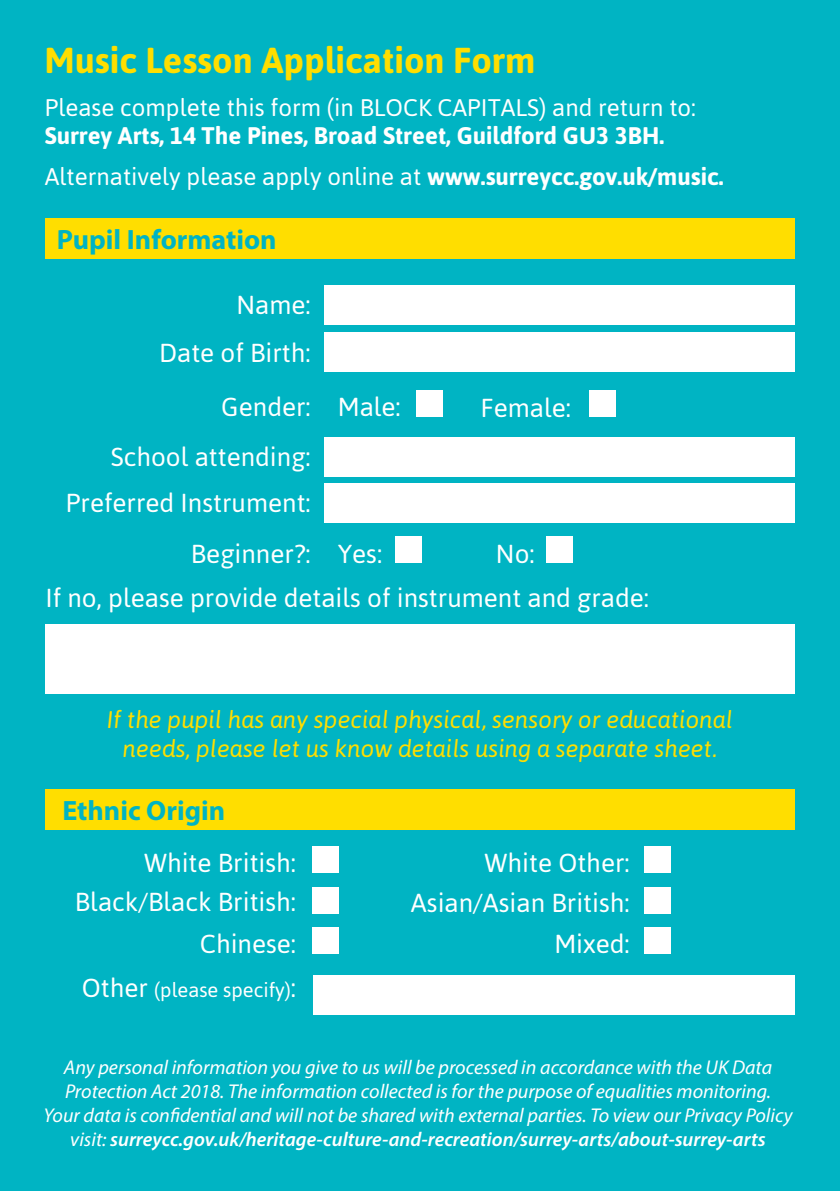
<style>
.page{position:relative;width:840px;height:1191px;background:#fff}
.page>*{position:absolute;margin:0;border:0;box-sizing:border-box;transform-origin:0 0}
.t1{font:700 36px "Asap";color:#ffde00}
.t2{font:700 28px "Myriad Pro";color:#00b4c3}
.t3{font:26px/40.6px "Asap";color:#fff;text-align:right}
.t4{font:700 24px/40.2px "Asap";color:#fff}
.t5{font:italic 24px/28.8px "Asap";color:#ffde00;text-align:center}
.t6{font:24px "Asap";color:#fff}
.t7{font:italic 20px/24px "Myriad Pro";color:#fff;text-align:center}
.t8{font:20px "Asap";color:#fff}
.s1{font-weight:400}
.s2{font-size:26px}
.s3{font-weight:600}
</style>
<div class="page">
<div style="left:0;top:0;width:839px;height:1191px;background:#00b4c3"></div>
<div style="left:324px;top:285px;width:470px;height:39px;background:#fff"></div>
<div style="left:324px;top:332px;width:470px;height:39px;background:#fff"></div>
<div style="left:415px;top:391px;width:27px;height:26px;background:#fff"></div>
<div style="left:395px;top:536px;width:26px;height:26px;background:#fff"></div>
<div style="left:312px;top:846px;width:27px;height:27px;background:#fff"></div>
<div style="left:312px;top:887px;width:27px;height:26px;background:#fff"></div>
<div style="left:312px;top:927px;width:27px;height:27px;background:#fff"></div>
<div style="left:644px;top:846px;width:26px;height:27px;background:#fff"></div>
<div style="left:644px;top:887px;width:26px;height:26px;background:#fff"></div>
<div style="left:644px;top:927px;width:26px;height:27px;background:#fff"></div>
<div style="left:588px;top:391px;width:27px;height:26px;background:#fff"></div>
<div style="left:546px;top:536px;width:26px;height:26px;background:#fff"></div>
<div style="left:45px;top:218px;width:749px;height:40px;background:#ffde00"></div>
<div style="left:45px;top:789px;width:749px;height:40px;background:#ffde00"></div>
<div style="left:324px;top:437px;width:470px;height:40px;background:#fff"></div>
<div style="left:324px;top:483px;width:470px;height:40px;background:#fff"></div>
<div style="left:45px;top:624px;width:749px;height:69px;background:#fff"></div>
<div style="left:312px;top:975px;width:482px;height:40px;background:#fff"></div>
<h1 class="t1" style="left:44px;top:36px;width:492px">Music Lesson Application Form</h1>
<p class="t6" style="left:45px;top:91px;width:652px">Please complete this form (in BLOCK CAPITALS) and return to:</p>
<p class="t4" style="left:45px;top:115px;width:680px">Surrey Arts, 14 The Pines, Broad Street, Guildford GU3 3BH.<br><span class="s1">Alternatively please apply online at</span> www.surreycc.gov.uk/music.</p>
<h2 class="t2" style="left:57px;top:221px;width:221px">Pupil Information</h2>
<h3 class="t3" style="left:159px;top:279px;width:153px;line-height:48.2px">Name:<br>Date of Birth:</h3>
<h3 class="t3" style="left:221px;top:386px;width:181px">Gender: Male:</h3>
<h3 class="t3" style="left:480px;top:387px;width:92px">Female:</h3>
<h3 class="t3" style="left:111px;top:436px;width:201px">School attending:</h3>
<h3 class="t3" style="left:66px;top:482px;width:246px">Preferred Instrument:</h3>
<h3 class="t3" style="left:191px;top:532px;width:121px">Beginner?:</h3>
<h3 class="t3" style="left:337px;top:532px;width:46px">Yes:</h3>
<h3 class="t3" style="left:495px;top:532px;width:40px">No:</h3>
<h3 class="t3" style="left:45px;top:576px;width:604px">If no, please provide details of instrument and grade:</h3>
<p class="t5" style="left:107px;top:704px;width:627px">If the pupil has any special physical, sensory or educational needs, please let us know details using a separate sheet.</p>
<h2 class="t2" style="left:62px;top:792px;width:164px">Ethnic Origin</h2>
<h3 class="t3" style="left:75px;top:842px;width:222px;line-height:39px">White British:<br>Black/Black British:</h3>
<h3 class="t3" style="left:200px;top:922px;width:98px">Chinese:</h3>
<p class="t8" style="left:82px;top:977px;width:216px"><span class="s2">Other</span> (please specify)<span class="s2">:</span></p>
<h3 class="t3" style="left:411px;top:841px;width:220px">White Other:<br>Asian/Asian British:<br>Mixed:</h3>
<p class="t7" style="left:44px;top:1054px;width:750px">Any personal information you give to us will be processed in accordance with the UK Data Protection Act 2018. The information collected is for the purpose of equalities monitoring.<br>Your data is confidential and will not be shared with external parties. To view our Privacy Policy visit: <span class="s3">surreycc.gov.uk/heritage-culture-and-recreation/surrey-arts/about-surrey-arts</span></p>
</div>
